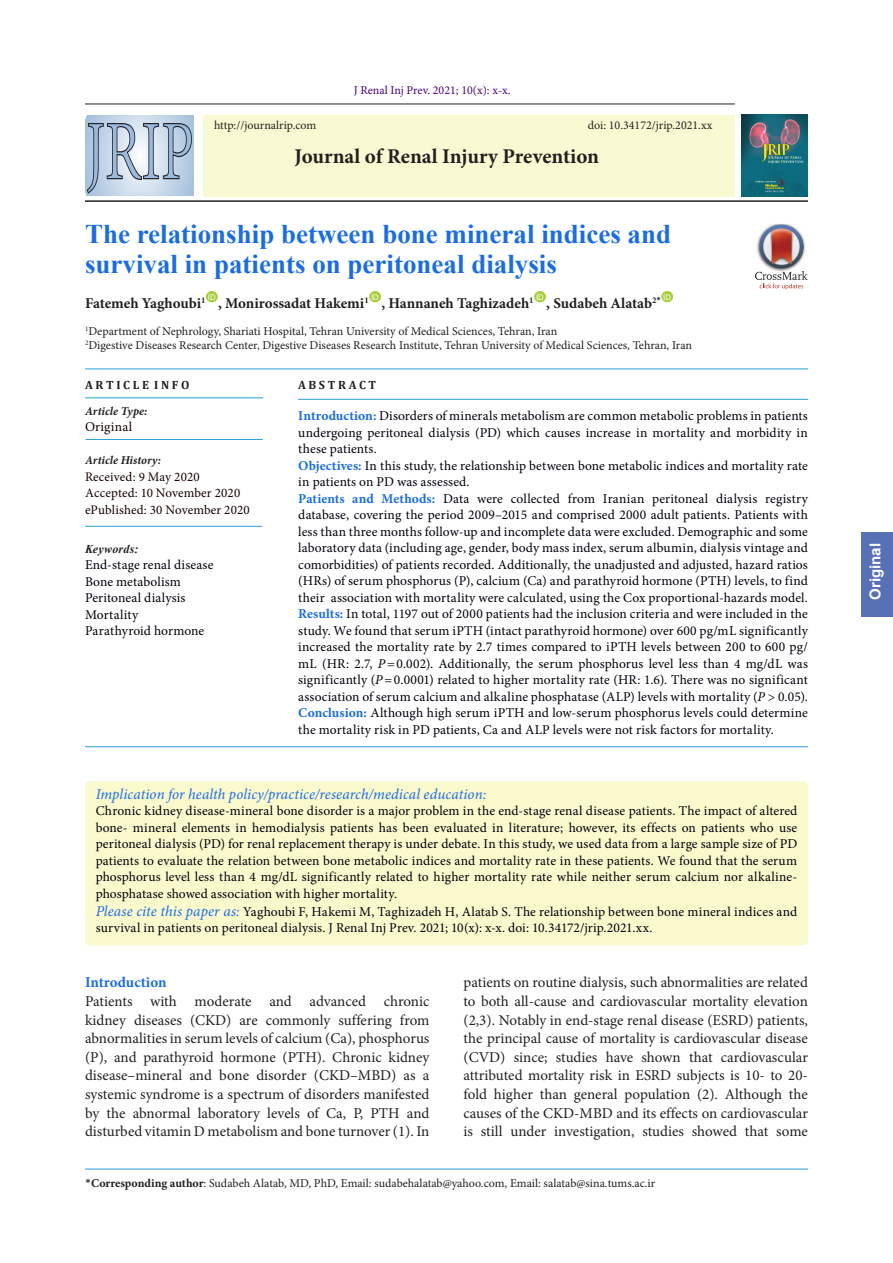
<style>
.page{position:relative;width:893px;height:1263px;background:#fff}
.page>*{position:absolute;margin:0;border:0;box-sizing:border-box;transform-origin:0 0}
.t1{font:700 27px/30px "Times New Roman";color:#196ce8}
.t2{font:700 21px "Minion Pro";letter-spacing:-.005em;color:#231f20}
.t3{font:15px/18.6px "Minion Pro";color:#231f20;text-align:justify}
.t4{font:700 15px "Minion Pro";color:#231f20}
.abstract{font:italic 15px "Minion Pro";letter-spacing:.005em;color:#196ce8}
.t5{font:700 15px "Minion Pro";letter-spacing:-.005em;color:#196ce8}
.t6{font:700 15px "Arial";color:#fff}
.abstract-2{font:13.5px/16.5px "Minion Pro";letter-spacing:.01em;color:#00000b;text-align:justify}
.t7{font:13.5px "Minion Pro";letter-spacing:.025em;color:#170000}
.t8{font:13.05px "Minion Pro";letter-spacing:.005em;color:#170000}
.t9{font:12px "Minion Pro";color:#231f20}
.t10{font:12px "Minion Pro";color:#4b0082}
.t11{font:italic 700 12px "Minion Pro";color:#231f20}
.t12{font:700 12px "Cambria";color:#231f20}
.abstract-3{font:italic 700 12px "Times New Roman";letter-spacing:.015em;color:#231f20}
.t13{font:7.8px "Arial";color:#fff}
.s1{font-weight:700;color:#196ce8}
.s2{font-style:italic}
.s3{font-style:italic;font-size:15px;color:#196ce8}
.s4{font-family:"Calibri"}
.s5{font-weight:700}
</style>
<div class="page">
<hr style="left:85px;top:104px;width:650px;height:1px;background:#231f20">
<hr style="left:85px;top:200px;width:723px;height:2px;background:#231f20">
<div style="left:203px;top:115px;width:532px;height:81px;background:#fafad2"></div>
<img style="left:741px;top:115px;width:66px;height:82px">
<div style="left:206px;top:291px;width:12px;height:11px;background:#a6ce39;border-radius:50%"></div>
<div style="left:369px;top:291px;width:12px;height:11px;background:#a6ce39;border-radius:50%"></div>
<div style="left:534px;top:291px;width:12px;height:11px;background:#a6ce39;border-radius:50%"></div>
<div style="left:661px;top:291px;width:12px;height:11px;background:#a6ce39;border-radius:50%"></div>
<hr style="left:85px;top:1169px;width:723px;height:1px;background:#28a0da">
<svg style="left:86px;top:116px;width:107px;height:79px"></svg>
<svg style="left:87px;top:123px;width:105px;height:71px;background:#b0c0d3"></svg>
<div style="left:85px;top:781px;width:723px;height:164px;background:#fafacd;border-radius:5px"></div>
<div style="left:861px;top:532px;width:32px;height:85px;background:#5870b6"></div>
<img style="left:772px;top:224px;width:18px;height:1px">
<svg style="left:755px;top:225px;width:53px;height:65px"></svg>
<hr style="left:298px;top:399px;width:510px;height:1px;background:#28a0da">
<hr style="left:85px;top:369px;width:723px;height:1px;background:#28a0da">
<hr style="left:85px;top:746px;width:723px;height:1px;background:#28a0da">
<hr style="left:85px;top:397px;width:178px;height:1px;background:#28a0da">
<hr style="left:85px;top:439px;width:178px;height:1px;background:#28a0da">
<hr style="left:85px;top:526px;width:177px;height:1px;background:#28a0da">
<p class="t10" style="left:354px;top:82px;width:158px">J Renal Inj Prev. 2021; 10(x): x-x.</p>
<p class="t9" style="left:214px;top:118px;width:104px">http://journalrip.com</p>
<p class="t9" style="left:588px;top:117px;width:126px">doi: 10.34172/jrip.2021.xx</p>
<p class="t2" style="left:295px;top:142px;width:306px">Journal of Renal Injury Prevention</p>
<p class="t1" style="left:85px;top:218px;width:588px">The relationship between bone mineral indices and survival in patients on peritoneal dialysis</p>
<p class="t4" style="left:85px;top:292px;width:122px">Fatemeh Yaghoubi<sup>1</sup></p>
<p class="t13" style="left:536px;top:292px;width:9px">ID</p>
<p class="t4" style="left:546px;top:292px;width:116px">, Sudabeh Alatab<sup>2</sup><sup>*</sup></p>
<p class="t13" style="left:663px;top:292px;width:9px">ID</p>
<p class="t9" style="left:85px;top:323px;width:474px"><sup>1</sup>Department of Nephrology, Shariati Hospital, Tehran University of Medical Sciences, Tehran, Iran</p>
<p class="t9" style="left:85px;top:337px;width:609px"><sup>2</sup>Digestive Diseases Research Center, Digestive Diseases Research Institute, Tehran University of Medical Sciences, Tehran, Iran</p>
<p class="t13" style="left:208px;top:292px;width:9px">ID</p>
<p class="t13" style="left:371px;top:292px;width:9px">ID</p>
<p class="t4" style="left:218px;top:292px;width:152px">, Monirossadat Hakemi<sup>1</sup></p>
<p class="t4" style="left:381px;top:292px;width:154px">, Hannaneh Taghizadeh<sup>1</sup></p>
<p class="t12" style="left:85px;top:376px;width:106px">A R T I C L E I N F O</p>
<p class="t11" style="left:85px;top:402px;width:64px">Article Type:</p>
<p class="t7" style="left:85px;top:418px;width:49px">Original</p>
<p class="t11" style="left:85px;top:452px;width:78px">Article History:</p>
<p class="t8" style="left:85px;top:468px;width:116px">Received: 9 May 2020</p>
<p class="t8" style="left:85px;top:484px;width:157px">Accepted: 10 November 2020</p>
<p class="t8" style="left:85px;top:501px;width:166px">ePublished: 30 November 2020</p>
<p class="abstract-3" style="left:85px;top:540px;width:55px">Keywords:</p>
<p class="abstract-2" style="left:85px;top:557px;width:130px">End-stage renal disease</p>
<p class="abstract-2" style="left:85px;top:573px;width:97px">Bone metabolism</p>
<p class="abstract-2" style="left:85px;top:590px;width:102px">Peritoneal dialysis</p>
<p class="abstract-2" style="left:85px;top:606px;width:55px">Mortality</p>
<p class="abstract-2" style="left:85px;top:623px;width:121px">Parathyroid hormone</p>
<p class="t12" style="left:298px;top:377px;width:80px">A B S T R A C T</p>
<p class="abstract-2" style="left:298px;top:408px;width:511px"><span class="s1">Introduction:</span> Disorders of minerals metabolism are common metabolic problems in patients undergoing peritoneal dialysis (PD) which causes increase in mortality and morbidity in these patients.</p>
<p class="abstract-2" style="left:298px;top:457px;width:511px"><span class="s1">Objectives:</span> In this study, the relationship between bone metabolic indices and mortality rate in patients on PD was assessed.</p>
<p class="abstract-2" style="left:298px;top:490px;width:511px"><span class="s1">Patients and Methods:</span> Data were collected from Iranian peritoneal dialysis registry database, covering the period 2009–2015 and comprised 2000 adult patients. Patients with less than three months follow-up and incomplete data were excluded. Demographic and some laboratory data (including age, gender, body mass index, serum albumin, dialysis vintage and comorbidities) of patients recorded. Additionally, the unadjusted and adjusted, hazard ratios (HRs) of serum phosphorus (P), calcium (Ca) and parathyroid hormone (PTH) levels, to find their association with mortality were calculated, using the Cox proportional-hazards model.</p>
<p class="abstract-2" style="left:298px;top:606px;width:511px"><span class="s1">Results:</span> In total, 1197 out of 2000 patients had the inclusion criteria and were included in the study. We found that serum iPTH (intact parathyroid hormone) over 600 pg/mL significantly increased the mortality rate by 2.7 times compared to iPTH levels between 200 to 600 pg/ mL (HR: 2.7, <span class="s2">P</span>=0.002). Additionally, the serum phosphorus level less than 4 mg/dL was significantly (<span class="s2">P</span>=0.0001) related to higher mortality rate (HR: 1.6). There was no significant association of serum calcium and alkaline phosphatase (ALP) levels with mortality (<span class="s2">P</span> &gt; 0.05).</p>
<p class="abstract-2" style="left:298px;top:705px;width:511px"><span class="s1">Conclusion:</span> Although high serum iPTH and low-serum phosphorus levels could determine the mortality risk in PD patients, Ca and ALP levels were not risk factors for mortality.</p>
<p class="abstract" style="left:96px;top:784px;width:392px">Implication for health policy/practice/research/medical education:</p>
<p class="abstract-2" style="left:96px;top:803px;width:703px">Chronic kidney disease-mineral bone disorder is a major problem in the end-stage renal disease patients. The impact of altered bone- mineral elements in hemodialysis patients has been evaluated in literature; however, its effects on patients who use peritoneal dialysis (PD) for renal replacement therapy is under debate. In this study, we used data from a large sample size of PD patients to evaluate the relation between bone metabolic indices and mortality rate in these patients. We found that the serum phosphorus level less than 4 mg/dL significantly related to higher mortality rate while neither serum calcium nor alkaline&shy;phosphatase showed association with higher mortality.</p>
<p class="abstract-2" style="left:96px;top:903px;width:703px"><span class="s3">Please cite this paper as:</span> Yaghoubi F, Hakemi M, Taghizadeh H, Alatab S. The relationship between bone mineral indices and survival in patients on peritoneal dialysis. J Renal Inj Prev. 2021; 10(x): x-x. doi: 10.34172/jrip.2021.xx.</p>
<p class="t5" style="left:85px;top:972px;width:83px">Introduction</p>
<p class="t3" style="left:85px;top:992px;width:346px">Patients with moderate and advanced chronic kidney diseases (CKD) are commonly suffering from abnormalities in serum levels of calcium (Ca), phosphorus (P), and parathyroid hormone (PTH). Chronic kidney disease–mineral and bone disorder (CKD–MBD) as a systemic syndrome is a spectrum of disorders manifested by the abnormal laboratory levels of Ca, P, PTH and disturbed vitamin D metabolism and bone turnover (1). In</p>
<p class="t3" style="left:463px;top:973px;width:346px">patients on routine dialysis, such abnormalities are related to both all-cause and cardiovascular mortality elevation (2,3). Notably in end-stage renal disease (ESRD) patients, the principal cause of mortality is cardiovascular disease (CVD) since; studies have shown that cardiovascular attributed mortality risk in ESRD subjects is 10- to 20- fold higher than general population (2). Although the causes of the CKD-MBD and its effects on cardiovascular is still under investigation, studies showed that some</p>
<p class="t9" style="left:85px;top:1175px;width:572px"><span class="s4">*</span><span class="s5">Corresponding author</span>: Sudabeh Alatab, MD, PhD, Email: sudabehalatab@yahoo.com, Email: salatab@sina.tums.ac.ir</p>
<p class="t6" style="left:864px;top:600px;width:58px;rotate:-90deg">Original</p>
</div>
